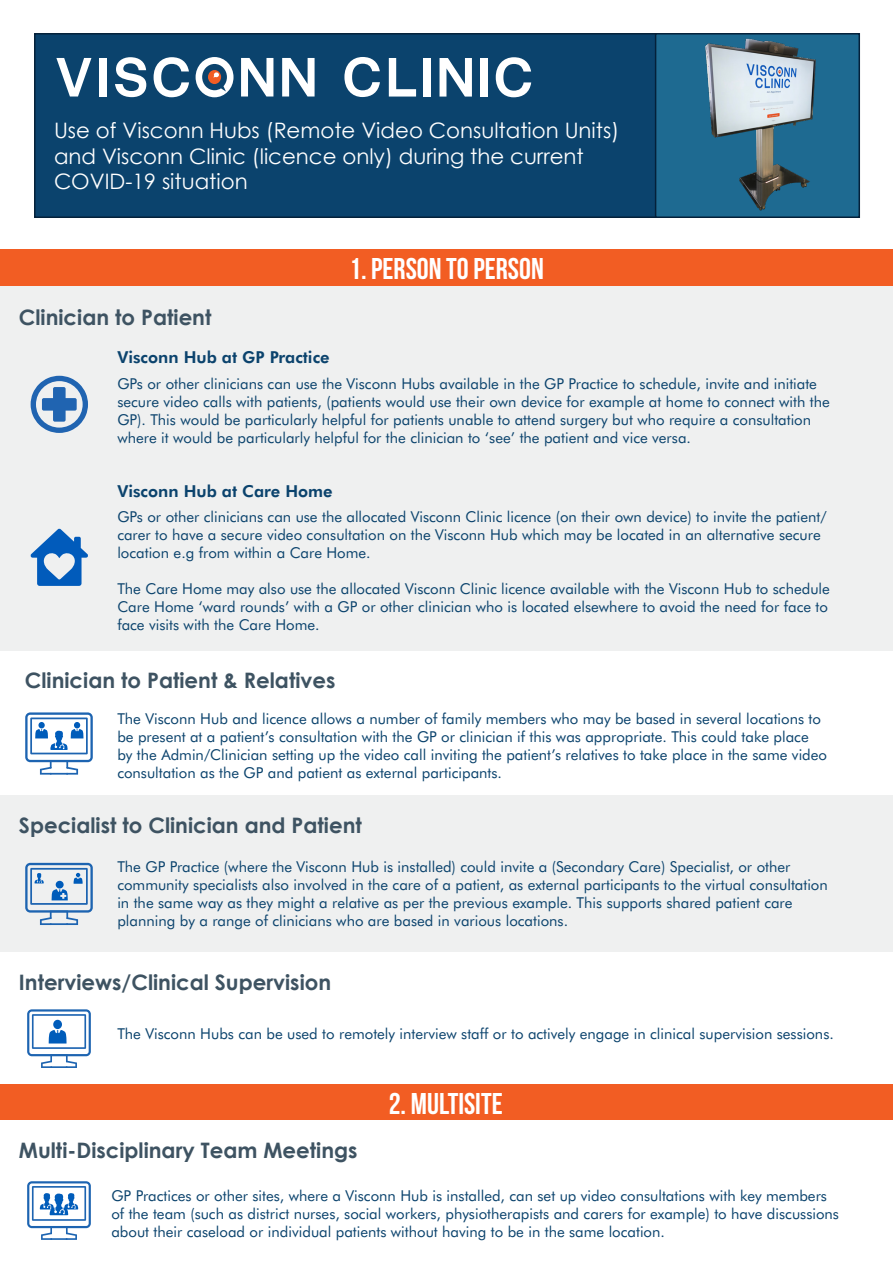
<style>
.page{position:relative;width:893px;height:1263px;background:#fff}
.page>*{position:absolute;margin:0;border:0;box-sizing:border-box;transform-origin:0 0}
.t1{font:30px "Bebas Neue";color:#fff}
.t2{font:700 21.3px "Century Gothic";color:#3e5362}
.t3{font:21.3px/25.5px "Century Gothic";color:#fff}
.t4{font:700 16.5px "Futura BT";color:#0b436d}
.t5{font:15px/18px "Futura BT";color:#0b436d}
</style>
<div class="page">
<div style="left:0;top:249px;width:893px;height:402px;background:#eff0f0"></div>
<div style="left:34px;top:33px;width:623px;height:185px;background:#0b436d;border:2px solid #04213a"></div>
<div style="left:655px;top:33px;width:205px;height:185px;background:#1e6a91;border:2px solid #04213a"></div>
<img style="left:705px;top:38px;width:111px;height:173px">
<svg style="left:389px;top:58px;width:27px;height:39px"></svg>
<div style="left:481px;top:58px;width:7px;height:39px;background:#fff"></div>
<div style="left:423px;top:58px;width:8px;height:39px;background:#fff"></div>
<svg style="left:496px;top:57px;width:35px;height:40px"></svg>
<svg style="left:344px;top:57px;width:36px;height:40px"></svg>
<svg style="left:439px;top:58px;width:33px;height:39px"></svg>
<svg style="left:56px;top:58px;width:35px;height:39px"></svg>
<div style="left:99px;top:58px;width:7px;height:39px;background:#fff"></div>
<svg style="left:115px;top:57px;width:31px;height:40px"></svg>
<svg style="left:154px;top:57px;width:35px;height:40px"></svg>
<svg style="left:241px;top:58px;width:32px;height:39px"></svg>
<svg style="left:282px;top:58px;width:33px;height:39px"></svg>
<svg style="left:196px;top:57px;width:37px;height:40px"></svg>
<div style="left:0;top:249px;width:893px;height:37px;background:#f25d23"></div>
<svg style="left:31px;top:376px;width:57px;height:57px"></svg>
<div style="left:0;top:794px;width:893px;height:158px;background:#eff0f0"></div>
<div style="left:1px;top:651px;width:892px;height:144px;background:#fff"></div>
<svg style="left:30px;top:528px;width:58px;height:58px"></svg>
<div style="left:0;top:1084px;width:893px;height:36px;background:#f25d23"></div>
<svg style="left:25px;top:863px;width:68px;height:62px"></svg>
<svg style="left:27px;top:1009px;width:64px;height:59px"></svg>
<svg style="left:27px;top:1181px;width:64px;height:59px"></svg>
<svg style="left:25px;top:712px;width:68px;height:63px"></svg>
<p class="t3" style="left:54px;top:117px;width:567px">Use of Visconn Hubs (Remote Video Consultation Units) and Visconn Clinic (licence only) during the current<br>COVID-19 situation</p>
<p class="t2" style="left:19px;top:301px;width:194px">Clinician to Patient</p>
<p class="t4" style="left:117px;top:346px;width:214px">Visconn Hub at GP Practice</p>
<p class="t1" style="left:349px;top:252px;width:196px">1. PERSON TO PERSON</p>
<p class="t5" style="left:117px;top:374px;width:714px">GPs or other clinicians can use the Visconn Hubs available in the GP Practice to schedule, invite and initiate secure video calls with patients, (patients would use their own device for example at home to connect with the GP). This would be particularly helpful for patients unable to attend surgery but who require a consultation where it would be particularly helpful for the clinician to ‘see’ the patient and vice versa.</p>
<p class="t4" style="left:117px;top:480px;width:217px">Visconn Hub at Care Home</p>
<p class="t5" style="left:117px;top:507px;width:711px">GPs or other clinicians can use the allocated Visconn Clinic licence (on their own device) to invite the patient/ carer to have a secure video consultation on the Visconn Hub which may be located in an alternative secure location e.g from within a Care Home.</p>
<p class="t5" style="left:117px;top:579px;width:714px">The Care Home may also use the allocated Visconn Clinic licence available with the Visconn Hub to schedule<br>Care Home ‘ward rounds’ with a GP or other clinician who is located elsewhere to avoid the need for face to face visits with the Care Home.</p>
<p class="t2" style="left:25px;top:664px;width:312px">Clinician to Patient &amp; Relatives</p>
<p class="t5" style="left:117px;top:709px;width:711px">The Visconn Hub and licence allows a number of family members who may be based in several locations to be present at a patient’s consultation with the GP or clinician if this was appropriate. This could take place by the Admin/Clinician setting up the video call inviting the patient’s relatives to take place in the same video consultation as the GP and patient as external participants.</p>
<p class="t2" style="left:19px;top:809px;width:344px">Specialist to Clinician and Patient</p>
<p class="t5" style="left:117px;top:857px;width:712px">The GP Practice (where the Visconn Hub is installed) could invite a (Secondary Care) Specialist, or other community specialists also involved in the care of a patient, as external participants to the virtual consultation in the same way as they might a relative as per the previous example. This supports shared patient care planning by a range of clinicians who are based in various locations.</p>
<p class="t2" style="left:19px;top:966px;width:314px">Interviews/Clinical Supervision</p>
<p class="t5" style="left:117px;top:1024px;width:718px">The Visconn Hubs can be used to remotely interview staff or to actively engage in clinical supervision sessions.</p>
<p class="t2" style="left:19px;top:1134px;width:340px">Multi-Disciplinary Team Meetings</p>
<p class="t1" style="left:389px;top:1087px;width:115px">2. MULTISITE</p>
<p class="t5" style="left:111px;top:1185px;width:729px">GP Practices or other sites, where a Visconn Hub is installed, can set up video consultations with key members of the team (such as district nurses, social workers, physiotherapists and carers for example) to have discussions about their caseload or individual patients without having to be in the same location.</p>
</div>
